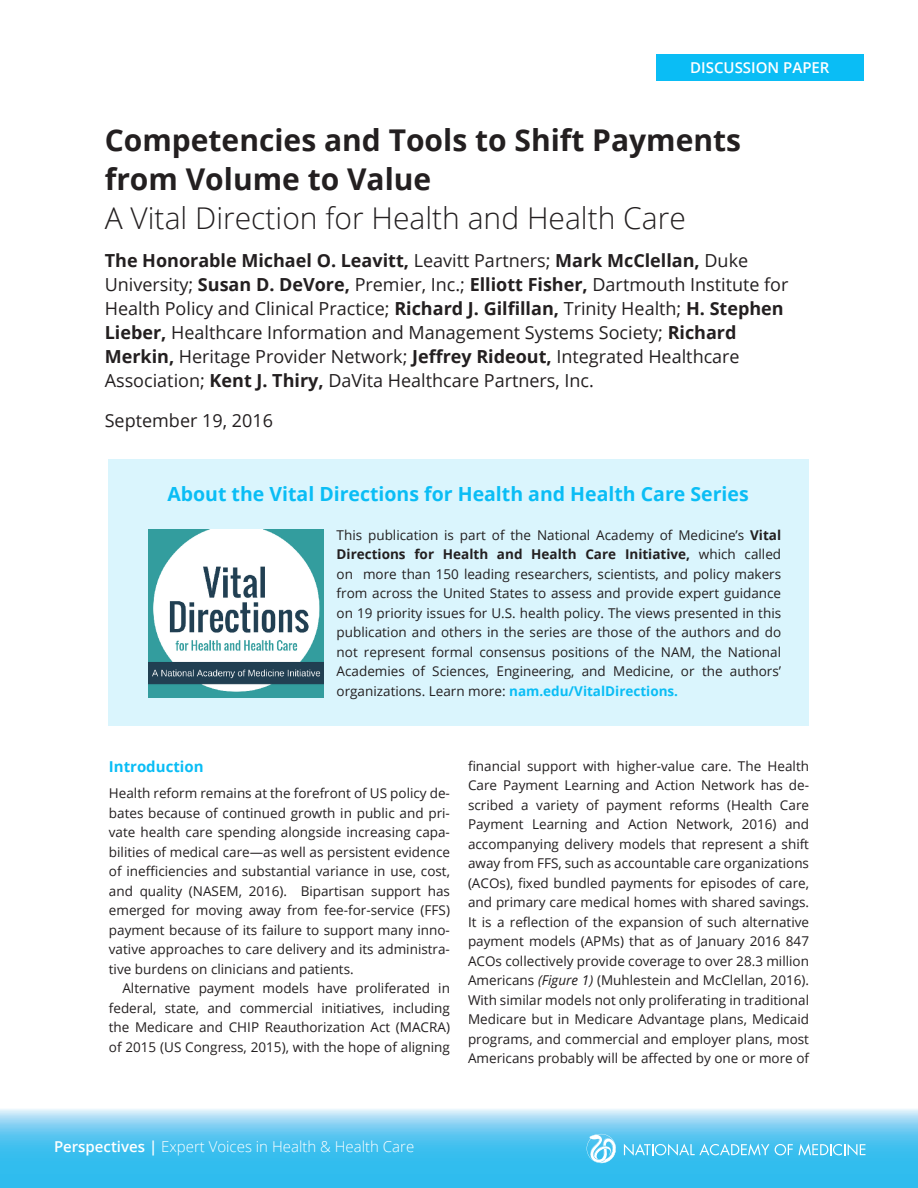
<style>
.page{position:relative;width:918px;height:1188px;background:#fff}
.page>*{position:absolute;margin:0;border:0;box-sizing:border-box;transform-origin:0 0}
.t1{font:700 30px/39px "Open Sans";color:#231f20}
.t2{font:300 30px "Open Sans";color:#231f20}
.t3{font:700 19.5px "Open Sans";color:#0abdf5}
.t4{font:18px/24px "Open Sans";color:#231f20}
.t5{font:300 15px "Open Sans";color:#fff}
.t6{font:600 15px "Open Sans";color:#fff}
.A-head{font:700 15px "Open Sans";color:#0abdf5}
.Standard_indent{font:13.5px/19.5px "Open Sans";color:#231f20;text-align:justify}
.s1{font-weight:700}
.s2{font-weight:700;color:#0abdf5}
.s3{font-style:italic}
.s4{font-weight:600}
</style>
<div class="page">
<div style="left:657px;top:54px;width:207px;height:27px;background:#0abdf5"></div>
<svg style="left:0;top:1109px;width:918px;height:79px;background:#5ac7f0"></svg>
<svg style="left:624px;top:1144px;width:145px;height:12px;background:#70cff2"></svg>
<svg style="left:775px;top:1144px;width:90px;height:12px"></svg>
<svg style="left:587px;top:1134px;width:29px;height:29px"></svg>
<div style="left:108px;top:459px;width:700px;height:267px;background:#daf5fd"></div>
<img style="left:148px;top:529px;width:176px;height:169px">
<p class="t6" style="left:690px;top:58px;width:141px">DISCUSSION PAPER</p>
<h1 class="t1" style="left:105px;top:120px;width:638px">Competencies and Tools to Shift Payments from Volume to Value</h1>
<h1 class="t2" style="left:105px;top:198px;width:583px">A Vital Direction for Health and Health Care</h1>
<p class="t4" style="left:105px;top:248px;width:685px"><span class="s1">The Honorable Michael O. Leavitt,</span> Leavitt Partners; <span class="s1">Mark McClellan,</span> Duke University; <span class="s1">Susan D. DeVore,</span> Premier, Inc.; <span class="s1">Elliott Fisher,</span> Dartmouth Institute for Health Policy and Clinical Practice; <span class="s1">Richard J. Gilfillan,</span> Trinity Health; <span class="s1">H. Stephen Lieber,</span> Healthcare Information and Management Systems Society; <span class="s1">Richard Merkin,</span> Heritage Provider Network; <span class="s1">Jeffrey Rideout,</span> Integrated Healthcare Association; <span class="s1">Kent J. Thiry,</span> DaVita Healthcare Partners, Inc.</p>
<h3 class="t4" style="left:105px;top:408px;width:170px">September 19, 2016</h3>
<h2 class="t3" style="left:167px;top:480px;width:583px">About the Vital Directions for Health and Health Care Series</h2>
<p class="Standard_indent" style="left:337px;top:525px;width:446px">This publication is part of the National Academy of Medicine’s <span class="s1">Vital Directions for Health and Health Care Initiative,</span> which called on more than 150 leading researchers, scientists, and policy makers from across the United States to assess and provide expert guidance on 19 priority issues for U.S. health policy. The views presented in this publication and others in the series are those of the authors and do not represent formal consensus positions of the NAM, the National Academies of Sciences, Engineering, and Medicine, or the authors’ organizations. Learn more: <span class="s2">nam.edu/VitalDirections.</span></p>
<p class="A-head" style="left:109px;top:756px;width:96px">Introduction</p>
<p class="Standard_indent" style="left:109px;top:783px;width:343px">Health reform remains at the forefront of US policy de&shy;bates because of continued growth in public and pri&shy;vate health care spending alongside increasing capa&shy;bilities of medical care—as well as persistent evidence of inefficiencies and substantial variance in use, cost, and quality (NASEM, 2016). Bipartisan support has emerged for moving away from fee-for-service (FFS) payment because of its failure to support many inno&shy;vative approaches to care delivery and its administra&shy;tive burdens on clinicians and patients.</p>
<p class="Standard_indent" style="left:109px;top:978px;width:343px;text-indent:14px">Alternative payment models have proliferated in federal, state, and commercial initiatives, including the Medicare and CHIP Reauthorization Act (MACRA) of 2015 (US Congress, 2015), with the hope of aligning</p>
<p class="Standard_indent" style="left:468px;top:756px;width:343px">financial support with higher-value care. The Health Care Payment Learning and Action Network has de&shy;scribed a variety of payment reforms (Health Care Payment Learning and Action Network, 2016) and accompanying delivery models that represent a shift away from FFS, such as accountable care organizations (ACOs), fixed bundled payments for episodes of care, and primary care medical homes with shared savings.<br>It is a reflection of the expansion of such alternative payment models (APMs) that as of January 2016 847<br>ACOs collectively provide coverage to over 28.3 million Americans <span class="s3">(Figure 1)</span> (Muhlestein and McClellan, 2016).<br>With similar models not only proliferating in traditional Medicare but in Medicare Advantage plans, Medicaid programs, and commercial and employer plans, most Americans probably will be affected by one or more of</p>
<p class="t5" style="left:54px;top:1136px;width:362px"><span class="s4">Perspectives |</span> Expert Voices in Health &amp; Health Care</p>
</div>
